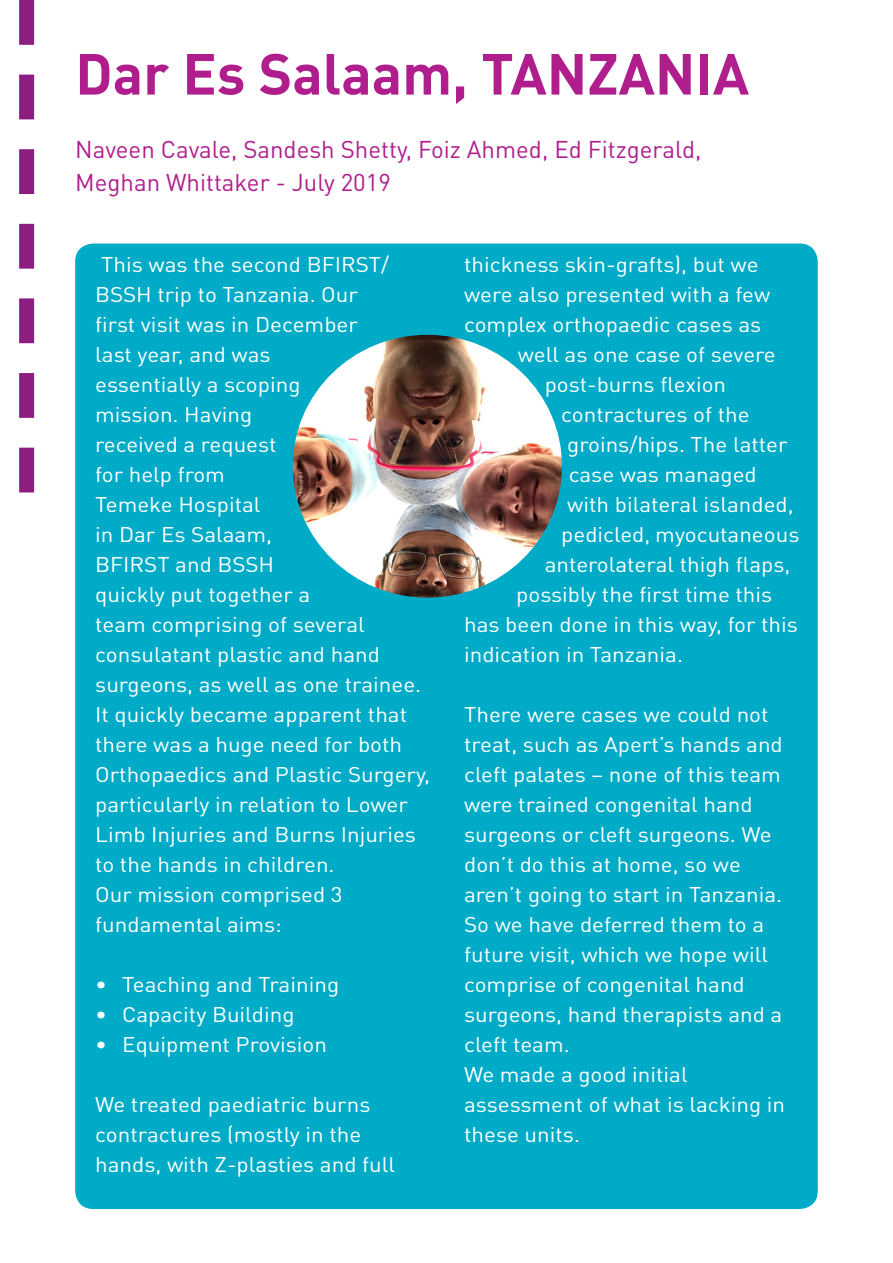
<style>
.page{position:relative;width:893px;height:1263px;background:#fff}
.page>*{position:absolute;margin:0;border:0;box-sizing:border-box;transform-origin:0 0}
.t1{font:700 57px "DIN";color:#b01e8d}
.t2{font:24px/33px "DINOT";color:#b01e8d}
.t3{font:21px/30px "DINOT";color:#fff;scale:1.07 1}
</style>
<div class="page">
<svg style="left:19px;top:0;width:15px;height:492px"></svg>
<div style="left:75px;top:244px;width:743px;height:965px;background:#00abc7;border-radius:18px"></div>
<img style="left:293px;top:335px;width:269px;height:263px">
<h1 class="t1" style="left:75px;top:37px;width:675px">Dar Es Salaam, TANZANIA</h1>
<p class="t2" style="left:75px;top:132px;width:628px">Naveen Cavale, Sandesh Shetty, Foiz Ahmed, Ed Fitzgerald,<br>Meghan Whittaker - July 2019</p>
<p class="t3" style="left:95px;top:248px;width:315px">This was the second BFIRST/<br>BSSH trip to Tanzania. Our<br>first visit was in December<br>last year, and was<br>essentially a scoping<br>mission. Having<br>received a request<br>for help from<br>Temeke Hospital<br>in Dar Es Salaam,<br>BFIRST and BSSH<br>quickly put together a<br>team comprising of several consulatant plastic and hand surgeons, as well as one trainee.<br>It quickly became apparent that there was a huge need for both<br>Orthopaedics and Plastic Surgery, particularly in relation to Lower<br>Limb Injuries and Burns Injuries to the hands in children.<br>Our mission comprised 3 fundamental aims:</p>
<p class="t3" style="left:95px;top:968px;width:229px">• Teaching and Training</p>
<p class="t3" style="left:95px;top:998px;width:188px">• Capacity Building</p>
<p class="t3" style="left:95px;top:1028px;width:218px">• Equipment Provision</p>
<p class="t3" style="left:95px;top:1088px;width:282px">We treated paediatric burns contractures (mostly in the hands, with Z-plasties and full</p>
<p class="t3" style="left:464px;top:248px;width:277px">thickness skin-grafts), but we</p>
<p class="t3" style="left:464px;top:278px;width:288px">were also presented with a few</p>
<p class="t3" style="left:464px;top:308px;width:279px">complex orthopaedic cases as</p>
<p class="t3" style="left:518px;top:338px;width:243px">well as one case of severe</p>
<p class="t3" style="left:545px;top:368px;width:171px">post-burns flexion</p>
<p class="t3" style="left:561px;top:398px;width:178px">contractures of the</p>
<p class="t3" style="left:567px;top:428px;width:207px">groins/hips. The latter</p>
<p class="t3" style="left:569px;top:458px;width:177px">case was managed</p>
<p class="t3" style="left:567px;top:488px;width:213px">with bilateral islanded,</p>
<p class="t3" style="left:561px;top:518px;width:224px">pedicled, myocutaneous</p>
<p class="t3" style="left:545px;top:548px;width:231px">anterolateral thigh flaps,</p>
<p class="t3" style="left:516px;top:578px;width:241px">possibly the first time this</p>
<p class="t3" style="left:464px;top:608px;width:314px">has been done in this way, for this</p>
<p class="t3" style="left:464px;top:638px;width:206px">indication in Tanzania.</p>
<p class="t3" style="left:464px;top:698px;width:302px">There were cases we could not treat, such as Apert’s hands and cleft palates – none of this team were trained congenital hand surgeons or cleft surgeons. We don’t do this at home, so we aren’t going to start in Tanzania.<br>So we have deferred them to a future visit, which we hope will comprise of congenital hand surgeons, hand therapists and a cleft team.<br>We made a good initial assessment of what is lacking in these units.</p>
</div>
